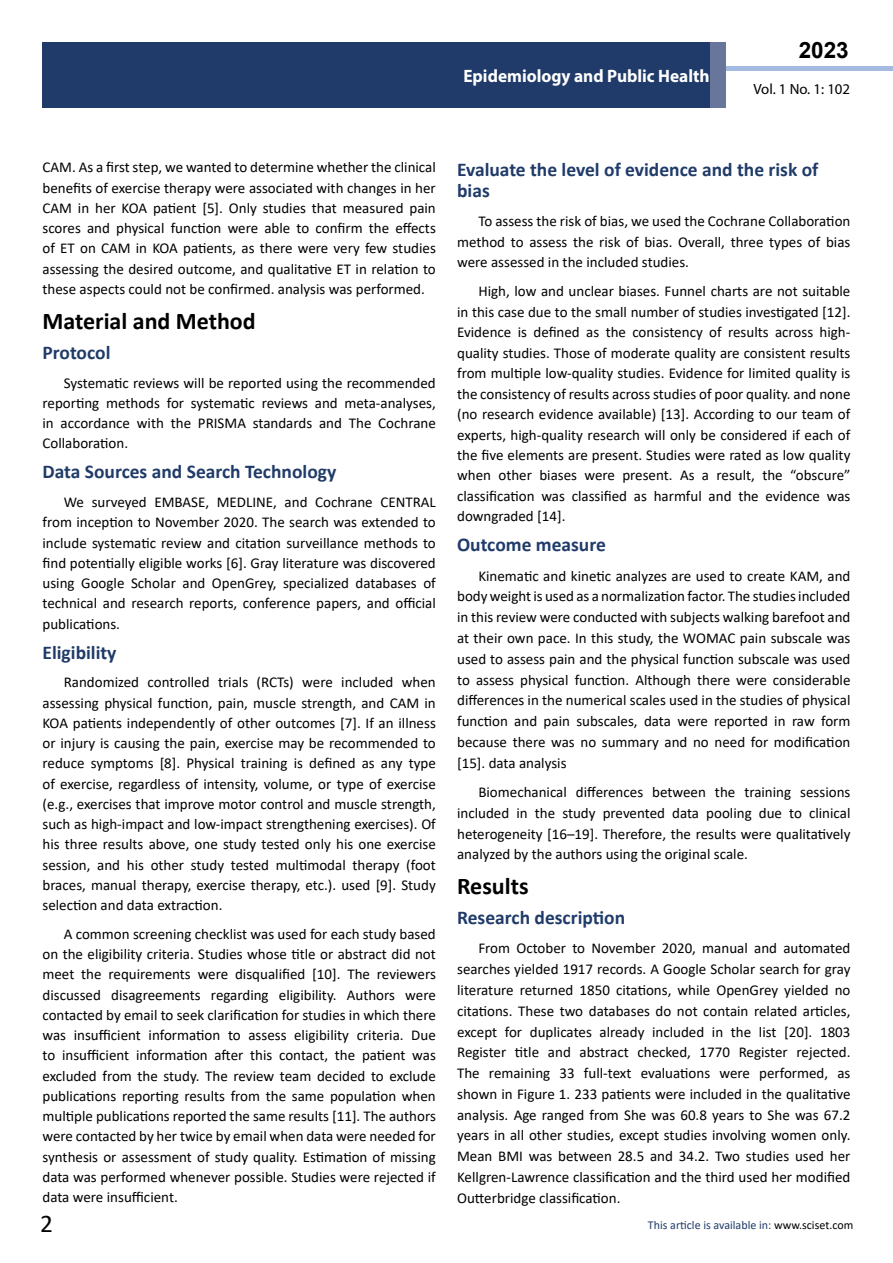
<style>
.page{position:relative;width:893px;height:1263px;background:#fff}
.page>*{position:absolute;margin:0;border:0;box-sizing:border-box;transform-origin:0 0}
.t1{font:25.5px "Calibri";color:#000}
.t2{font:700 24px "Calibri";color:#000}
.t3{font:700 22.5px "Arial";color:#000}
.t4{font:700 19.5px/21.5px "Calibri";color:#203b69}
.t5{font:700 18px "Myriad Pro";color:#fff;scale:.96 1}
.t6{font:15px/20.2px "Calibri";color:#000;text-align:justify}
.t7{font:14.85px "Myriad Pro";color:#000}
.t8{font:12px "Calibri";color:#203b69}
.s1{color:#000}
</style>
<div class="page">
<div style="left:722px;top:66px;width:171px;height:5px;background:#a4bbe1"></div>
<div style="left:43px;top:42px;width:682px;height:66px;background:#203b69"></div>
<div style="left:710px;top:42px;width:15px;height:66px;background:#69769c"></div>
<p class="t5" style="left:463px;top:64px;width:258px">Epidemiology and Public Health</p>
<h3 class="t3" style="left:799px;top:35px;width:52px">2023</h3>
<p class="t7" style="left:753px;top:80px;width:98px">Vol. 1 No. 1: 102</p>
<p class="t6" style="left:43px;top:157px;width:395px">CAM. As a first step, we wanted to determine whether the clinical benefits of exercise therapy were associated with changes in her CAM in her KOA patient [5]. Only studies that measured pain scores and physical function were able to confirm the effects of ET on CAM in KOA patients, as there were very few studies assessing the desired outcome, and qualitative ET in relation to these aspects could not be confirmed. analysis was performed.</p>
<h2 class="t2" style="left:43px;top:304px;width:215px">Material and Method</h2>
<h3 class="t4" style="left:43px;top:341px;width:69px">Protocol</h3>
<p class="t6" style="left:43px;top:372px;width:395px;text-indent:21px">Systematic reviews will be reported using the recommended reporting methods for systematic reviews and meta-analyses, in accordance with the PRISMA standards and The Cochrane Collaboration.</p>
<h3 class="t4" style="left:43px;top:461px;width:295px">Data Sources and Search Technology</h3>
<p class="t6" style="left:43px;top:491px;width:395px;text-indent:21px">We surveyed EMBASE, MEDLINE, and Cochrane CENTRAL from inception to November 2020. The search was extended to include systematic review and citation surveillance methods to find potentially eligible works [6]. Gray literature was discovered using Google Scholar and OpenGrey, specialized databases of technical and research reports, conference papers, and official publications.</p>
<h3 class="t4" style="left:43px;top:641px;width:76px">Eligibility</h3>
<p class="t6" style="left:43px;top:672px;width:395px;text-indent:21px">Randomized controlled trials (RCTs) were included when assessing physical function, pain, muscle strength, and CAM in KOA patients independently of other outcomes [7]. If an illness or injury is causing the pain, exercise may be recommended to reduce symptoms [8]. Physical training is defined as any type of exercise, regardless of intensity, volume, or type of exercise (e.g., exercises that improve motor control and muscle strength, such as high-impact and low-impact strengthening exercises). Of his three results above, one study tested only his one exercise session, and his other study tested multimodal therapy (foot braces, manual therapy, exercise therapy, etc.). used [9]. Study selection and data extraction.</p>
<p class="t6" style="left:43px;top:923px;width:395px;text-indent:21px">A common screening checklist was used for each study based on the eligibility criteria. Studies whose title or abstract did not meet the requirements were disqualified [10]. The reviewers discussed disagreements regarding eligibility. Authors were contacted by email to seek clarification for studies in which there was insufficient information to assess eligibility criteria. Due to insufficient information after this contact, the patient was excluded from the study. The review team decided to exclude publications reporting results from the same population when multiple publications reported the same results [11]. The authors were contacted by her twice by email when data were needed for synthesis or assessment of study quality. Estimation of missing data was performed whenever possible. Studies were rejected if data were insufficient.</p>
<h3 class="t4" style="left:457px;top:158px;width:363px">Evaluate the level of evidence and the risk of bias</h3>
<p class="t6" style="left:457px;top:211px;width:395px;text-indent:21px">To assess the risk of bias, we used the Cochrane Collaboration method to assess the risk of bias. Overall, three types of bias were assessed in the included studies.</p>
<p class="t6" style="left:457px;top:281px;width:395px;text-indent:21px">High, low and unclear biases. Funnel charts are not suitable in this case due to the small number of studies investigated [12].<br>Evidence is defined as the consistency of results across high&shy;quality studies. Those of moderate quality are consistent results from multiple low-quality studies. Evidence for limited quality is the consistency of results across studies of poor quality. and none (no research evidence available) [13]. According to our team of experts, high-quality research will only be considered if each of the five elements are present. Studies were rated as low quality when other biases were present. As a result, the “obscure” classification was classified as harmful and the evidence was downgraded [14].</p>
<h3 class="t4" style="left:457px;top:534px;width:150px">Outcome measure</h3>
<p class="t6" style="left:457px;top:565px;width:395px;line-height:20.7px;text-indent:21px">Kinematic and kinetic analyzes are used to create KAM, and body weight is used as a normalization factor. The studies included in this review were conducted with subjects walking barefoot and at their own pace. In this study, the WOMAC pain subscale was used to assess pain and the physical function subscale was used to assess physical function. Although there were considerable differences in the numerical scales used in the studies of physical function and pain subscales, data were reported in raw form because there was no summary and no need for modification [15]. data analysis</p>
<p class="t6" style="left:457px;top:781px;width:395px;line-height:20.7px;text-indent:21px">Biomechanical differences between the training sessions included in the study prevented data pooling due to clinical heterogeneity [16–19]. Therefore, the results were qualitatively analyzed by the authors using the original scale.</p>
<h2 class="t2" style="left:457px;top:869px;width:73px">Results</h2>
<h3 class="t4" style="left:457px;top:907px;width:170px">Research description</h3>
<p class="t6" style="left:457px;top:938px;width:395px;line-height:20.9px;text-indent:21px">From October to November 2020, manual and automated searches yielded 1917 records. A Google Scholar search for gray literature returned 1850 citations, while OpenGrey yielded no citations. These two databases do not contain related articles, except for duplicates already included in the list [20]. 1803<br>Register title and abstract checked, 1770 Register rejected.<br>The remaining 33 full-text evaluations were performed, as shown in Figure 1. 233 patients were included in the qualitative analysis. Age ranged from She was 60.8 years to She was 67.2 years in all other studies, except studies involving women only.<br>Mean BMI was between 28.5 and 34.2. Two studies used her Kellgren-Lawrence classification and the third used her modified Outterbridge classification.</p>
<h1 class="t1" style="left:40px;top:1206px;width:14px">2</h1>
<p class="t8" style="left:648px;top:1217px;width:207px">This article is available in: <span class="s1">www.sciset.com</span></p>
</div>
